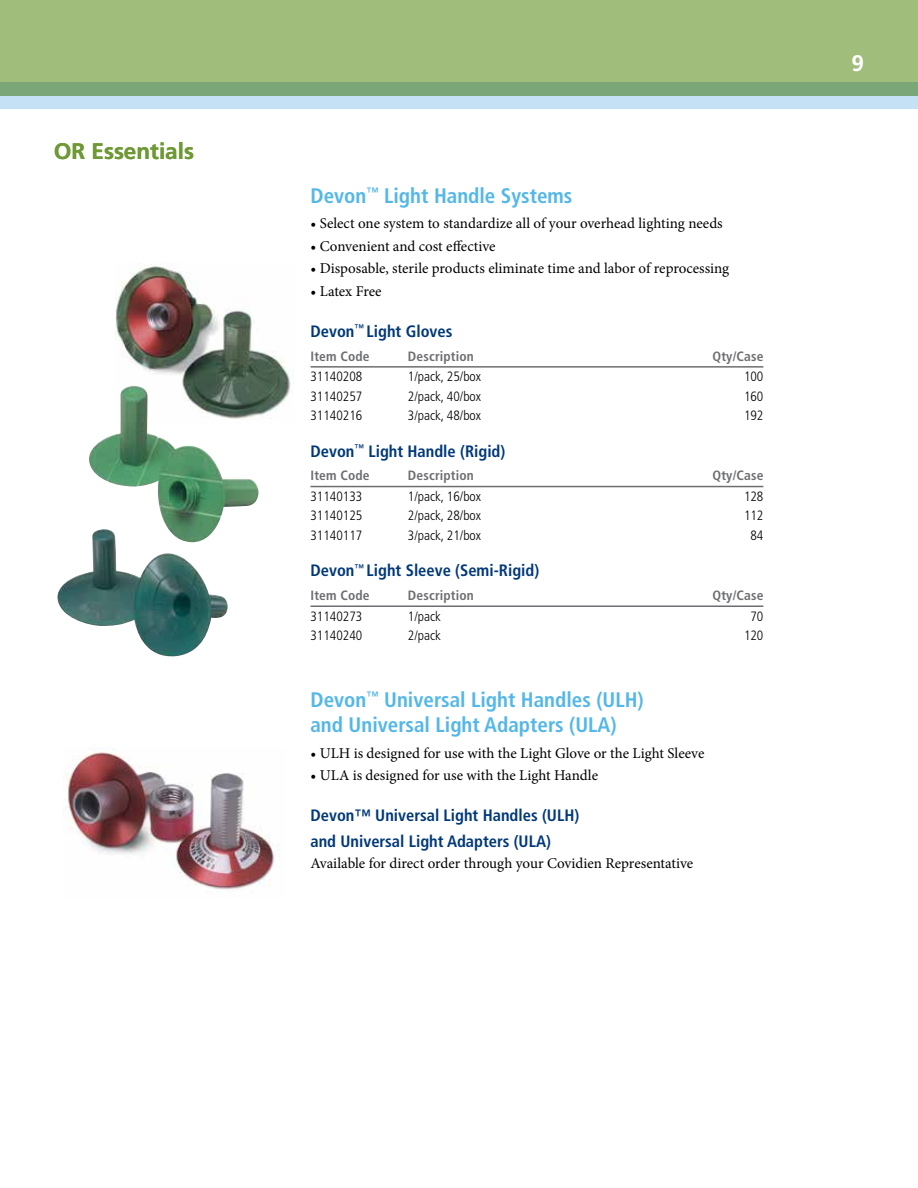
<style>
.page{position:relative;width:918px;height:1188px;background:#fff}
.page>*{position:absolute;margin:0;border:0;box-sizing:border-box;transform-origin:0 0}
.t1{font:700 22.5px "Frutiger LT Std";color:#6e9934}
.t2{font:700 22.5px "Frutiger LT Std";color:#fff}
.t3{font:700 condensed 21px/25.5px "Frutiger LT Std";color:#53b7e8}
.t4{font:700 condensed 16.5px/25.5px "Frutiger LT Std";color:#003878}
.t5{font:15px "Minion Pro";color:#000}
.t6{font:300 condensed 13.5px "Frutiger LT Std";color:#000}
.t7{font:700 condensed 13.5px "Frutiger LT Std";letter-spacing:.01em;color:#6d6e71}
</style>
<div class="page">
<div style="left:0;top:0;width:918px;height:96px;background:#a1bd7b"></div>
<svg style="left:0;top:82px;width:918px;height:27px;background:#9ec2b4"></svg>
<img style="left:0;top:97px;width:1px;height:1091px">
<hr style="left:310px;top:366px;width:453px;height:2px;background:#6d6e71">
<hr style="left:310px;top:486px;width:453px;height:1px;background:#6d6e71">
<hr style="left:310px;top:605px;width:453px;height:2px;background:#6d6e71">
<img style="left:115px;top:263px;width:176px;height:152px">
<img style="left:89px;top:386px;width:170px;height:143px">
<img style="left:57px;top:529px;width:171px;height:128px">
<img style="left:63px;top:748px;width:211px;height:142px">
<h1 class="t1" style="left:54px;top:138px;width:142px">OR Essentials</h1>
<h2 class="t3" style="left:310px;top:183px;width:263px">Devon<sup>™</sup> Light Handle Systems</h2>
<p class="t5" style="left:310px;top:213px;width:414px">• Select one system to standardize all of your overhead lighting needs</p>
<p class="t5" style="left:310px;top:236px;width:187px">• Convenient and cost effective</p>
<p class="t5" style="left:310px;top:258px;width:420px">• Disposable, sterile products eliminate time and labor of reprocessing</p>
<p class="t5" style="left:310px;top:281px;width:73px">• Latex Free</p>
<p class="t4" style="left:310px;top:318px;width:144px">Devon<sup>™</sup> Light Gloves</p>
<p class="t7" style="left:310px;top:348px;width:61px">Item Code</p>
<p class="t7" style="left:408px;top:348px;width:67px">Description</p>
<p class="t7" style="left:713px;top:348px;width:52px">Qty/Case</p>
<p class="t6" style="left:310px;top:369px;width:53px">31140208</p>
<p class="t6" style="left:408px;top:369px;width:75px">1/pack, 25/box</p>
<p class="t6" style="left:744px;top:369px;width:21px">100</p>
<p class="t6" style="left:310px;top:388px;width:53px">31140257</p>
<p class="t6" style="left:408px;top:388px;width:75px">2/pack, 40/box</p>
<p class="t6" style="left:744px;top:388px;width:21px">160</p>
<p class="t6" style="left:310px;top:408px;width:53px">31140216</p>
<p class="t6" style="left:408px;top:408px;width:75px">3/pack, 48/box</p>
<p class="t6" style="left:744px;top:408px;width:21px">192</p>
<p class="t4" style="left:310px;top:438px;width:196px">Devon<sup>™</sup> Light Handle (Rigid)</p>
<p class="t7" style="left:310px;top:468px;width:61px">Item Code</p>
<p class="t7" style="left:408px;top:468px;width:67px">Description</p>
<p class="t7" style="left:713px;top:468px;width:52px">Qty/Case</p>
<p class="t6" style="left:310px;top:489px;width:53px">31140133</p>
<p class="t6" style="left:408px;top:489px;width:75px">1/pack, 16/box</p>
<p class="t6" style="left:744px;top:489px;width:21px">128</p>
<p class="t6" style="left:310px;top:508px;width:53px">31140125</p>
<p class="t6" style="left:408px;top:508px;width:75px">2/pack, 28/box</p>
<p class="t6" style="left:744px;top:508px;width:21px">112</p>
<p class="t6" style="left:310px;top:528px;width:53px">31140117</p>
<p class="t6" style="left:408px;top:528px;width:75px">3/pack, 21/box</p>
<p class="t6" style="left:750px;top:528px;width:14px">84</p>
<p class="t4" style="left:310px;top:558px;width:230px">Devon<sup>™</sup> Light Sleeve (Semi-Rigid)</p>
<p class="t7" style="left:310px;top:587px;width:61px">Item Code</p>
<p class="t7" style="left:408px;top:587px;width:67px">Description</p>
<p class="t7" style="left:713px;top:587px;width:52px">Qty/Case</p>
<p class="t6" style="left:310px;top:608px;width:53px">31140273</p>
<p class="t6" style="left:408px;top:608px;width:34px">1/pack</p>
<p class="t6" style="left:751px;top:608px;width:14px">70</p>
<p class="t6" style="left:310px;top:628px;width:53px">31140240</p>
<p class="t6" style="left:408px;top:628px;width:34px">2/pack</p>
<p class="t6" style="left:744px;top:628px;width:21px">120</p>
<h2 class="t3" style="left:310px;top:687px;width:335px">Devon<sup>™</sup> Universal Light Handles (ULH) and Universal Light Adapters (ULA)</h2>
<p class="t5" style="left:310px;top:743px;width:395px">• ULH is designed for use with the Light Glove or the Light Sleeve</p>
<p class="t5" style="left:310px;top:766px;width:289px">• ULA is designed for use with the Light Handle</p>
<p class="t4" style="left:310px;top:803px;width:270px">Devon™ Universal Light Handles (ULH) and Universal Light Adapters (ULA)</p>
<p class="t5" style="left:310px;top:853px;width:384px">Available for direct order through your Covidien Representative</p>
<h1 class="t2" style="left:851px;top:50px;width:14px">9</h1>
</div>
